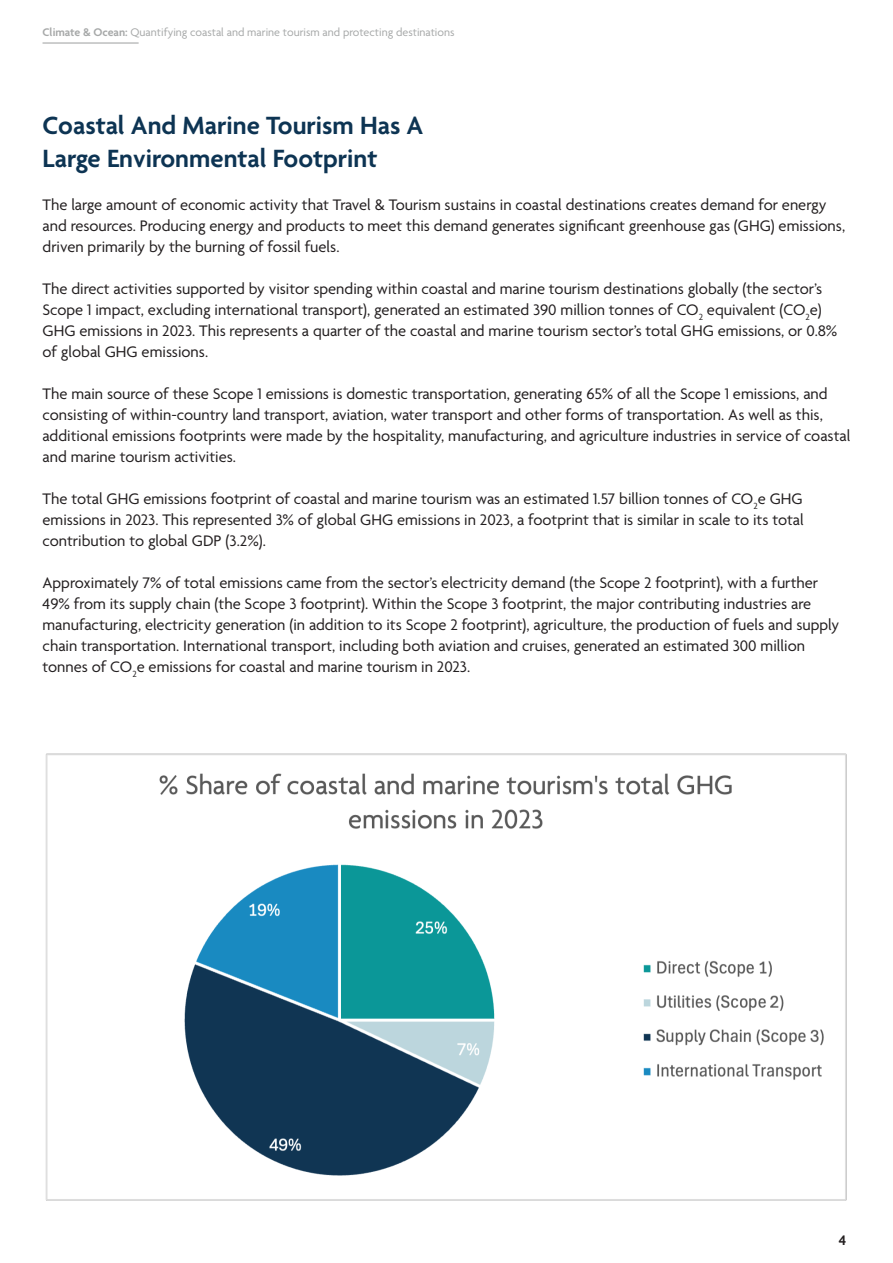
<style>
.page{position:relative;width:893px;height:1263px;background:#fff}
.page>*{position:absolute;margin:0;border:0;box-sizing:border-box;transform-origin:0 0}
.Heading{font:600 27px "Agenda";color:#0d3453}
.Body_copy{font:16.5px/21px "Agenda";color:#231f20}
.t1{font:600 15px "Agenda";color:#231f20}
.t2{font:12px "Agenda";color:#a7a9a9}
.s1{font-weight:600}
</style>
<div class="page">
<hr style="left:43px;top:42px;width:96px;height:2px;background:#a7a9a9">
<img style="left:45px;top:753px;width:802px;height:448px">
<p class="t2" style="left:43px;top:26px;width:414px"><span class="s1">Climate &amp; Ocean:</span> Quantifying coastal and marine tourism and protecting destinations</p>
<p class="Heading" style="left:43px;top:111px;width:382px">Coastal And Marine Tourism Has A</p>
<p class="Heading" style="left:43px;top:143px;width:336px">Large Environmental Footprint</p>
<p class="Body_copy" style="left:43px;top:195px;width:804px">The large amount of economic activity that Travel &amp; Tourism sustains in coastal destinations creates demand for energy and resources. Producing energy and products to meet this demand generates significant greenhouse gas (GHG) emissions, driven primarily by the burning of fossil fuels.</p>
<p class="Body_copy" style="left:43px;top:279px;width:796px">The direct activities supported by visitor spending within coastal and marine tourism destinations globally (the sector’s Scope 1 impact, excluding international transport), generated an estimated 390 million tonnes of CO<sub>2</sub> equivalent (CO<sub>2</sub>e)<br>GHG emissions in 2023. This represents a quarter of the coastal and marine tourism sector’s total GHG emissions, or 0.8% of global GHG emissions.</p>
<p class="Body_copy" style="left:43px;top:384px;width:809px">The main source of these Scope 1 emissions is domestic transportation, generating 65% of all the Scope 1 emissions, and consisting of within-country land transport, aviation, water transport and other forms of transportation. As well as this, additional emissions footprints were made by the hospitality, manufacturing, and agriculture industries in service of coastal and marine tourism activities.</p>
<p class="Body_copy" style="left:43px;top:489px;width:763px;text-align:justify">The total GHG emissions footprint of coastal and marine tourism was an estimated 1.57 billion tonnes of CO<sub>2</sub>e GHG emissions in 2023. This represented 3% of global GHG emissions in 2023, a footprint that is similar in scale to its total contribution to global GDP (3.2%).</p>
<p class="Body_copy" style="left:43px;top:573px;width:798px">Approximately 7% of total emissions came from the sector’s electricity demand (the Scope 2 footprint), with a further 49% from its supply chain (the Scope 3 footprint). Within the Scope 3 footprint, the major contributing industries are manufacturing, electricity generation (in addition to its Scope 2 footprint), agriculture, the production of fuels and supply chain transportation. International transport, including both aviation and cruises, generated an estimated 300 million tonnes of CO<sub>2</sub>e emissions for coastal and marine tourism in 2023.</p>
<p class="t1" style="left:839px;top:1232px;width:9px">4</p>
</div>
